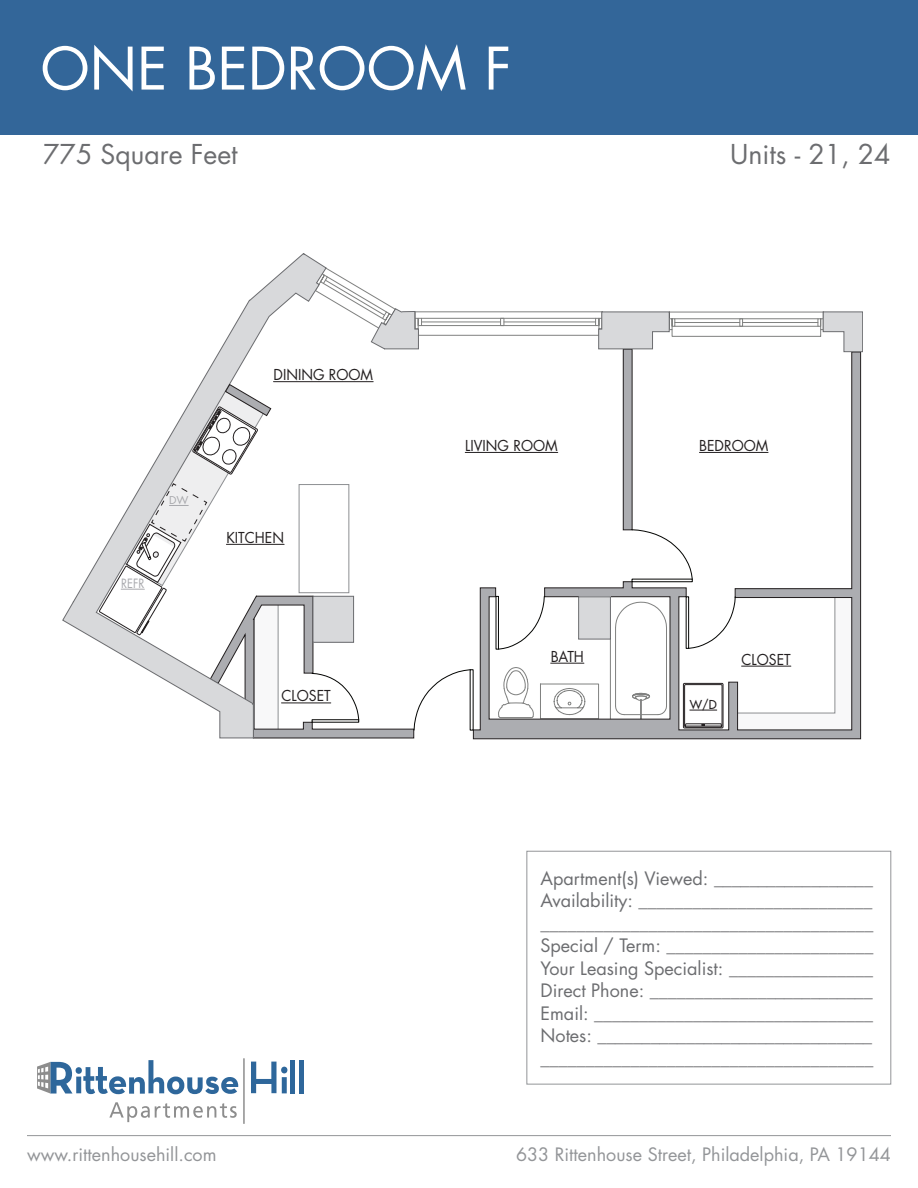
<style>
.page{position:relative;width:918px;height:1188px;background:#fff}
.page>*{position:absolute;margin:0;border:0;box-sizing:border-box;transform-origin:0 0}
.t1{font:57px "Futura";color:#fff}
.t2{font:26.7px "Futura";color:#6c6d70}
.t3{font:18px/22.5px "Futura";color:#6c6d70}
.t4{font:18px "Futura";color:#939598}
.t5{font:14.7px "Futura";color:#231f20;scale:.95 1}
.t6{font:12.45px "Futura";color:#a8a9ad;scale:.89 1}
.t7{font:12px "Futura";color:#231f20}
.t8{font:10.5px "Futura";color:#a8a9ad;scale:1.04 1}
</style>
<div class="page">
<svg style="left:251px;top:1062px;width:36px;height:31px"></svg>
<div style="left:290px;top:1060px;width:5px;height:33px;background:#2e679b"></div>
<div style="left:299px;top:1060px;width:5px;height:33px;background:#2e679b"></div>
<svg style="left:109px;top:1102px;width:128px;height:20px"></svg>
<hr style="left:244px;top:1058px;width:1px;height:66px;background:#8d8d8d">
<svg style="left:37px;top:1060px;width:201px;height:34px"></svg>
<hr style="left:27px;top:1135px;width:864px;height:1px;background:#939598">
<div style="left:0;top:0;width:918px;height:135px;background:#369"></div>
<div style="left:527px;top:851px;width:364px;height:233px;border:1px solid #939598"></div>
<svg style="left:473px;top:352px;width:388px;height:387px"></svg>
<svg style="left:327px;top:268px;width:536px;height:84px"></svg>
<svg style="left:62px;top:253px;width:265px;height:389px"></svg>
<div style="left:579px;top:597px;width:31px;height:42px;background:#d8d9db"></div>
<div style="left:578px;top:597px;width:33px;height:42px;border:1px solid #6c6d70"></div>
<hr style="left:699px;top:452px;width:69px;height:1px;background:#231f20">
<div style="left:683px;top:683px;width:40px;height:45px;border:1px solid #231f20"></div>
<div style="left:685px;top:685px;width:37px;height:42px;background:#fff"></div>
<div style="left:684px;top:684px;width:38px;height:43px;border:1px solid #231f20"></div>
<div style="left:685px;top:724px;width:37px;height:4px;border:1px solid #231f20"></div>
<hr style="left:465px;top:452px;width:93px;height:1px;background:#231f20">
<hr style="left:274px;top:381px;width:99px;height:1px;background:#231f20">
<hr style="left:551px;top:663px;width:33px;height:1px;background:#231f20">
<hr style="left:500px;top:718px;width:31px;height:1px;background:#808180">
<svg style="left:498px;top:667px;width:36px;height:51px"></svg>
<div style="left:632px;top:579px;width:60px;height:3px;border:1px solid #040503"></div>
<svg style="left:632px;top:529px;width:61px;height:51px"></svg>
<svg style="left:498px;top:596px;width:47px;height:54px"></svg>
<svg style="left:688px;top:595px;width:167px;height:138px"></svg>
<svg style="left:99px;top:384px;width:372px;height:354px"></svg>
<p class="t1" style="left:40px;top:32px;width:473px">ONE BEDROOM F</p>
<p class="t2" style="left:43px;top:137px;width:196px">775 Square Feet</p>
<p class="t8" style="left:169px;top:494px;width:20px">DW</p>
<p class="t5" style="left:274px;top:365px;width:106px">DINING ROOM</p>
<p class="t6" style="left:121px;top:575px;width:28px">REFR</p>
<p class="t5" style="left:226px;top:528px;width:62px">KITCHEN</p>
<p class="t5" style="left:281px;top:687px;width:53px">CLOSET</p>
<p class="t5" style="left:465px;top:436px;width:99px">LIVING ROOM</p>
<p class="t5" style="left:551px;top:647px;width:36px">BATH</p>
<p class="t2" style="left:730px;top:137px;width:162px">Units - 21, 24</p>
<p class="t5" style="left:699px;top:436px;width:74px">BEDROOM</p>
<p class="t7" style="left:690px;top:697px;width:28px">W/D</p>
<p class="t5" style="left:742px;top:650px;width:53px">CLOSET</p>
<p class="t3" style="left:541px;top:867px;width:334px">Apartment(s) Viewed: __________________</p>
<p class="t3" style="left:541px;top:889px;width:334px">Availability: __________________________ _____________________________________</p>
<p class="t3" style="left:541px;top:934px;width:334px">Special / Term: _______________________</p>
<p class="t3" style="left:541px;top:957px;width:334px">Your Leasing Specialist: ________________</p>
<p class="t3" style="left:541px;top:979px;width:334px">Direct Phone: _________________________</p>
<p class="t3" style="left:541px;top:1002px;width:334px">Email: _______________________________</p>
<p class="t3" style="left:541px;top:1024px;width:333px">Notes: _______________________________</p>
<p class="t3" style="left:541px;top:1047px;width:334px">_____________________________________</p>
<p class="t4" style="left:27px;top:1143px;width:191px">www.rittenhousehill.com</p>
<p class="t4" style="left:516px;top:1143px;width:376px">633 Rittenhouse Street, Philadelphia, PA 19144</p>
</div>
